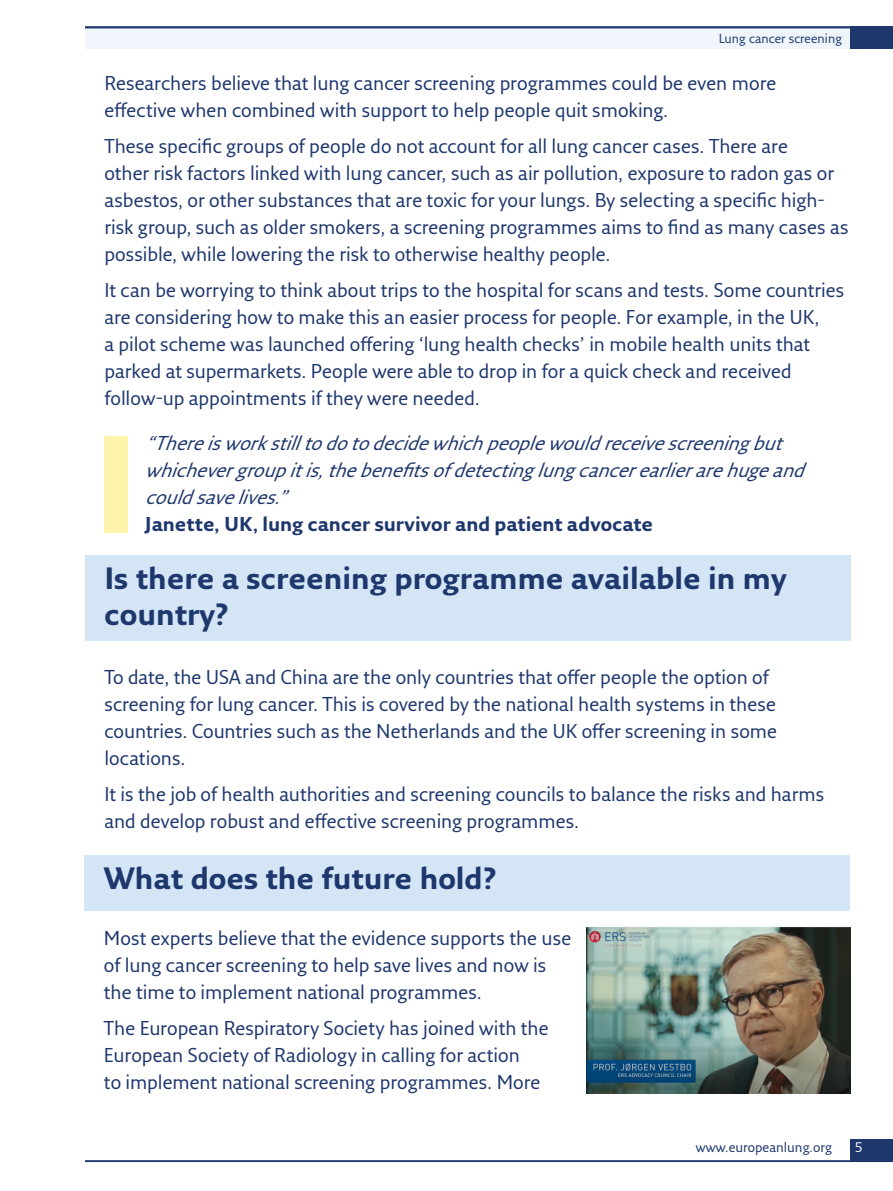
<style>
.page{position:relative;width:893px;height:1191px;background:#fff}
.page>*{position:absolute;margin:0;border:0;box-sizing:border-box;transform-origin:0 0}
.t1{font:700 30px/36px "Fresco Sans Pro";color:#1e376d}
.H___B-head{font:19.5px/27px "Fresco Sans Pro";color:#1e376d}
.H___B-head-2{font:italic 19.5px/27px "Fresco Sans Pro";color:#1e376d}
.H___B-head-3{font:700 19.5px "Fresco Sans Pro";color:#1e376d}
.Running_foot_left{font:13.5px "Fresco Sans Pro";color:#1e376d}
.t2{font:13.5px "Fresco Sans Pro";color:#fff}
.Running_head_left{font:12.75px "Fresco Sans Pro";color:#1e376d}
</style>
<div class="page">
<div style="left:85px;top:26px;width:808px;height:23px;background:#eff5fb"></div>
<div style="left:850px;top:26px;width:43px;height:23px;background:#1e376d"></div>
<div style="left:850px;top:1138px;width:43px;height:23px;background:#1e376d"></div>
<hr style="left:85px;top:26px;width:808px;height:2px;background:#1e376d">
<hr style="left:85px;top:1160px;width:808px;height:2px;background:#1e376d">
<div style="left:85px;top:854px;width:765px;height:56px;background:#d4e5f5"></div>
<div style="left:85px;top:555px;width:765px;height:86px;background:#d4e5f5"></div>
<div style="left:104px;top:436px;width:24px;height:96px;background:#fff4ac"></div>
<img style="left:586px;top:927px;width:264px;height:166px">
<p class="Running_head_left" style="left:719px;top:30px;width:125px">Lung cancer screening</p>
<p class="H___B-head" style="left:104px;top:69px;width:674px">Researchers believe that lung cancer screening programmes could be even more effective when combined with support to help people quit smoking.</p>
<p class="H___B-head" style="left:104px;top:132px;width:746px">These specific groups of people do not account for all lung cancer cases. There are<br>other risk factors linked with lung cancer, such as air pollution, exposure to radon gas or asbestos, or other substances that are toxic for your lungs. By selecting a specific high&shy;risk group, such as older smokers, a screening programmes aims to find as many cases as possible, while lowering the risk to otherwise healthy people.</p>
<p class="H___B-head" style="left:104px;top:276px;width:742px">It can be worrying to think about trips to the hospital for scans and tests. Some countries are considering how to make this an easier process for people. For example, in the UK,<br>a pilot scheme was launched offering ‘lung health checks’ in mobile health units that parked at supermarkets. People were able to drop in for a quick check and received follow-up appointments if they were needed.</p>
<p class="H___B-head-2" style="left:145px;top:429px;width:668px">“Thereisworkstilltodotodecidewhichpeoplewouldreceivescreeningbut whichevergroupitis,thebenefitsofdetectinglungcancerearlierarehugeand couldsavelives.”</p>
<p class="H___B-head-3" style="left:145px;top:512px;width:509px">Janette, UK, lung cancer survivor and patient advocate</p>
<p class="t1" style="left:104px;top:560px;width:684px">Is there a screening programme available in my country?</p>
<p class="H___B-head" style="left:104px;top:663px;width:674px">To date, the USA and China are the only countries that offer people the option of screening for lung cancer. This is covered by the national health systems in these countries. Countries such as the Netherlands and the UK offer screening in some locations.</p>
<p class="H___B-head" style="left:104px;top:780px;width:721px">It is the job of health authorities and screening councils to balance the risks and harms and develop robust and effective screening programmes.</p>
<p class="t1" style="left:104px;top:859px;width:394px">What does the future hold?</p>
<p class="H___B-head" style="left:104px;top:924px;width:469px">Most experts believe that the evidence supports the use of lung cancer screening to help save lives and now is the time to implement national programmes.</p>
<p class="H___B-head" style="left:104px;top:1014px;width:446px">The European Respiratory Society has joined with the<br>European Society of Radiology in calling for action<br>to implement national screening programmes. More</p>
<p class="Running_foot_left" style="left:696px;top:1138px;width:138px">www.europeanlung.org</p>
<p class="t2" style="left:855px;top:1139px;width:10px">5</p>
</div>
